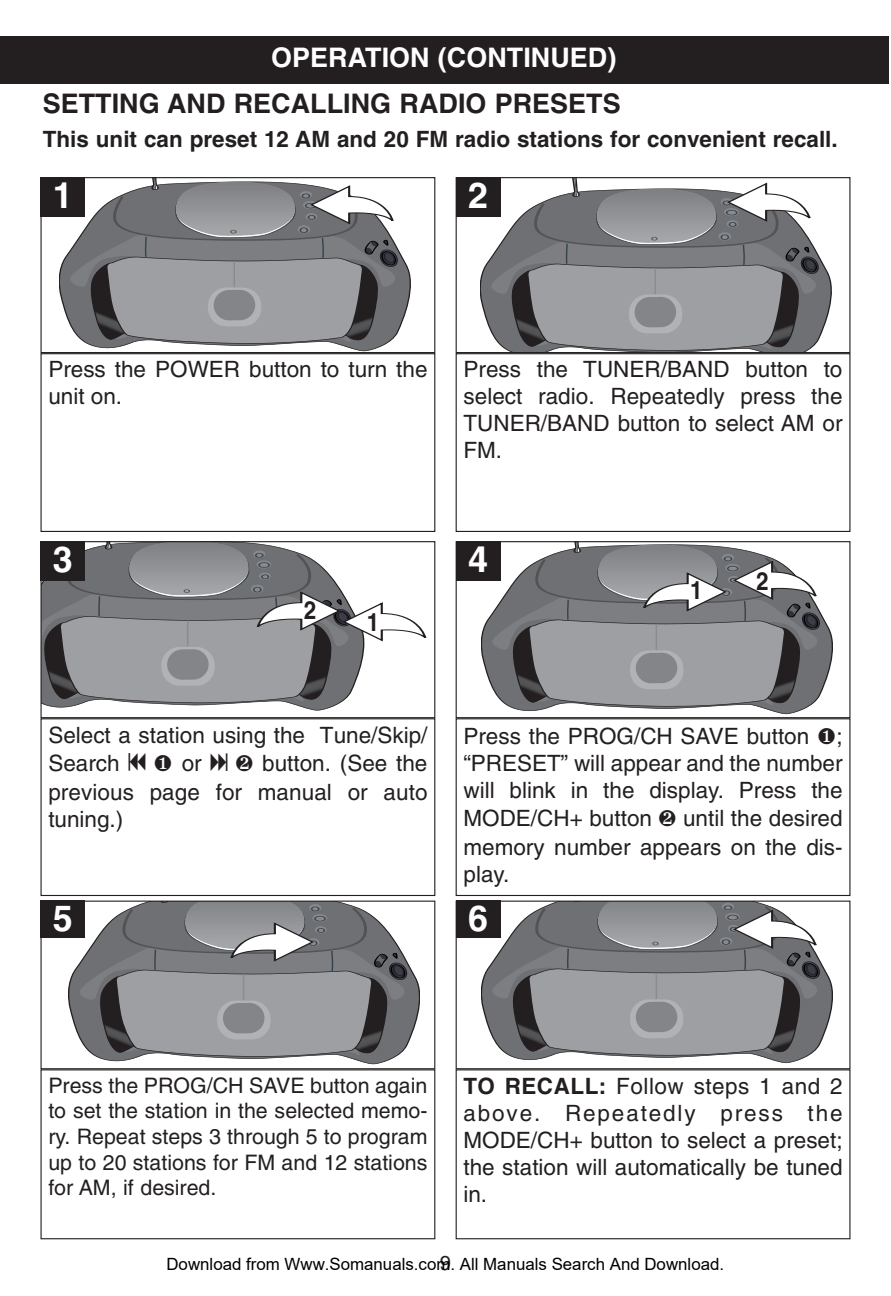
<style>
.page{position:relative;width:891px;height:1296px;background:#fff}
.page>*{position:absolute;margin:0;border:0;box-sizing:border-box;transform-origin:0 0}
.t1{font:700 36px "Helvetica";color:#fff}
.t2{font:700 27px "Helvetica";color:#231f20}
.t3{font:700 27px "Helvetica";color:#fff}
.t4{font:700 25.2px "Helvetica";color:#231f20;scale:.89 1}
.t5{font:22.5px/27px "Helvetica";color:#231f20;text-align:justify}
.t6{font:700 22.5px "Helvetica";color:#231f20}
.t7{font:21.38px/25.7px "Helvetica";color:#231f20;text-align:justify}
.t8{font:20.25px "Helvetica";color:#231f20}
.t9{font:16.88px "Arial";color:#000}
.s1{font-family:"Treasure Chest"}
.s2{font-weight:700}
</style>
<div class="page">
<div style="left:0;top:36px;width:889px;height:47px;background:#231f20"></div>
<div style="left:40px;top:353px;width:395px;height:179px;border:1px solid #231f20"></div>
<svg style="left:59px;top:216px;width:351px;height:135px"></svg>
<svg style="left:70px;top:179px;width:332px;height:166px;background:#8e8f91"></svg>
<div style="left:40px;top:177px;width:395px;height:176px;border:1px solid #231f20"></div>
<div style="left:40px;top:177px;width:46px;height:39px;background:#231f20"></div>
<div style="left:456px;top:353px;width:394px;height:179px;border:1px solid #231f20"></div>
<svg style="left:480px;top:216px;width:351px;height:116px"></svg>
<svg style="left:491px;top:179px;width:332px;height:172px;background:#929396"></svg>
<div style="left:456px;top:177px;width:394px;height:176px;border:1px solid #231f20"></div>
<div style="left:456px;top:177px;width:45px;height:39px;background:#231f20"></div>
<div style="left:40px;top:718px;width:395px;height:178px;border:1px solid #231f20"></div>
<svg style="left:42px;top:704px;width:296px;height:7px"></svg>
<svg style="left:42px;top:543px;width:385px;height:161px"></svg>
<div style="left:40px;top:541px;width:395px;height:177px;border:1px solid #231f20"></div>
<div style="left:40px;top:541px;width:46px;height:40px;background:#231f20"></div>
<div style="left:456px;top:718px;width:394px;height:178px;border:1px solid #231f20"></div>
<svg style="left:481px;top:613px;width:351px;height:101px"></svg>
<svg style="left:492px;top:543px;width:332px;height:165px;background:#909194"></svg>
<div style="left:456px;top:541px;width:394px;height:177px;border:1px solid #231f20"></div>
<div style="left:456px;top:541px;width:45px;height:40px;background:#231f20"></div>
<div style="left:40px;top:1069px;width:395px;height:170px;border:1px solid #231f20"></div>
<svg style="left:68px;top:962px;width:351px;height:103px"></svg>
<svg style="left:80px;top:903px;width:331px;height:155px;background:#8a8c8e"></svg>
<div style="left:40px;top:901px;width:395px;height:168px;border:1px solid #231f20"></div>
<div style="left:40px;top:901px;width:46px;height:37px;background:#231f20"></div>
<div style="left:456px;top:1069px;width:394px;height:170px;border:1px solid #231f20"></div>
<svg style="left:481px;top:962px;width:351px;height:101px"></svg>
<svg style="left:492px;top:903px;width:332px;height:154px;background:#8b8c8f"></svg>
<div style="left:456px;top:901px;width:394px;height:168px;border:1px solid #231f20"></div>
<div style="left:456px;top:901px;width:45px;height:37px;background:#231f20"></div>
<p class="t3" style="left:271px;top:46px;width:347px">OPERATION (CONTINUED)</p>
<p class="t2" style="left:43px;top:93px;width:580px">SETTING AND RECALLING RADIO PRESETS</p>
<p class="t6" style="left:43px;top:130px;width:797px">This unit can preset 12 AM and 20 FM radio stations for convenient recall.</p>
<h1 class="t1" style="left:53px;top:181px;width:22px">1</h1>
<h1 class="t1" style="left:468px;top:181px;width:22px">2</h1>
<p class="t5" style="left:48px;top:358px;width:381px">Press the POWER button to turn the unit on.</p>
<h1 class="t1" style="left:53px;top:545px;width:22px">3</h1>
<p class="t4" style="left:304px;top:600px;width:15px">2</p>
<p class="t4" style="left:367px;top:612px;width:15px">1</p>
<p class="t5" style="left:464px;top:358px;width:381px">Press the TUNER/BAND button to select radio. Repeatedly press the TUNER/BAND button to select AM or FM.</p>
<p class="t4" style="left:612px;top:422px;width:15px">1</p>
<h1 class="t1" style="left:468px;top:545px;width:22px">4</h1>
<p class="t4" style="left:690px;top:581px;width:15px">1</p>
<p class="t4" style="left:756px;top:571px;width:15px">2</p>
<p class="t5" style="left:48px;top:723px;width:381px;line-height:28.1px">Select a station using the Tune/Skip/ Search <span class="s1">o 1</span> or <span class="s1">n 2</span> button. (See the previous page for manual or auto tuning.)</p>
<h1 class="t1" style="left:53px;top:904px;width:22px">5</h1>
<p class="t5" style="left:464px;top:724px;width:381px;line-height:27.7px">Press the PROG/CH SAVE button <span class="s1">1</span>; “PRESET” will appear and the number will blink in the display. Press the MODE/CH+ button <span class="s1">2</span> until the desired memory number appears on the dis&shy;play.</p>
<h1 class="t1" style="left:468px;top:904px;width:22px">6</h1>
<p class="t7" style="left:48px;top:1074px;width:381px">Press the PROG/CH SAVE button again to set the station in the selected memo&shy;ry. Repeat steps 3 through 5 to program up to 20 stations for FM and 12 stations for AM, if desired.</p>
<p class="t5" style="left:464px;top:1074px;width:381px"><span class="s2">TO RECALL:</span> Follow steps 1 and 2 above. Repeatedly press the MODE/CH+ button to select a preset; the station will automatically be tuned in.</p>
<p class="t8" style="left:440px;top:1256px;width:13px">9</p>
<p class="t9" style="left:166px;top:1255px;width:559px">Download from Www.Somanuals.com. All Manuals Search And Download.</p>
</div>
